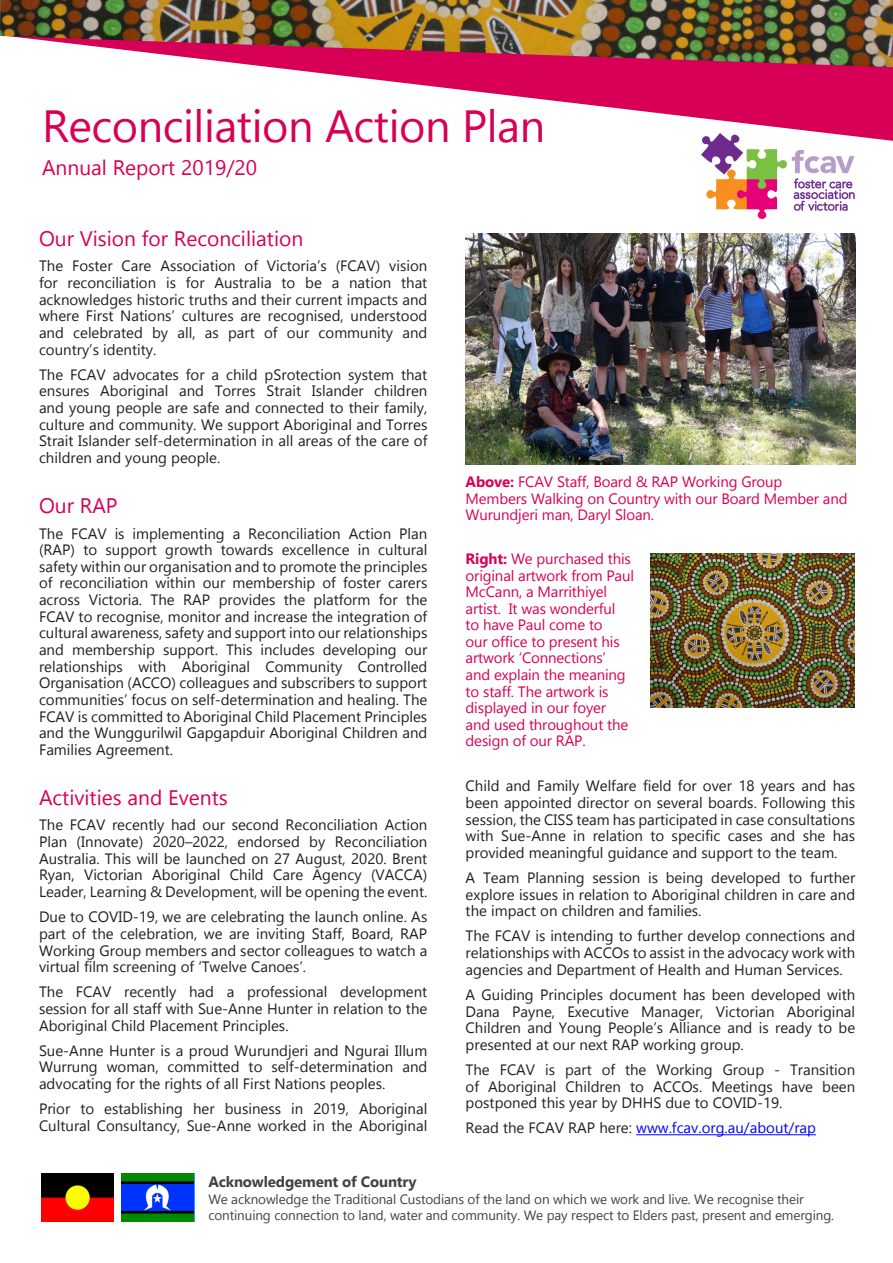
<style>
.page{position:relative;width:893px;height:1263px;background:#fff}
.page>*{position:absolute;margin:0;border:0;box-sizing:border-box;transform-origin:0 0}
.t1{font:45px "Gadugi";letter-spacing:-.01em;color:#d80056}
.t2{font:21px "Gadugi";color:#d80056}
.t3{font:15px/16.6px "Gadugi";color:#231f20;text-align:justify}
.t4{font:15px/16.5px "Gadugi";letter-spacing:-.01em;color:#d80056}
.t5{font:15px "Gadugi";color:#00f}
.t6{font:700 15px "Gadugi";letter-spacing:-.01em;color:#424242}
.t7{font:13.5px/16.5px "Gadugi";letter-spacing:-.01em;color:#424242}
.s1{font-weight:700}
.s2{color:#231f20}
</style>
<div class="page">
<svg style="left:269px;top:67px;width:624px;height:74px;fill:#d80056"></svg>
<img style="left:0;top:0;width:893px;height:67px">
<img style="left:466px;top:233px;width:389px;height:231px">
<svg style="left:0;top:0;width:1px;height:33px"></svg>
<hr style="left:636px;top:1134px;width:180px;height:1px;background:#00f">
<img style="left:650px;top:553px;width:205px;height:155px">
<img style="left:42px;top:1173px;width:71px;height:48px">
<svg style="left:193px;top:1173px;width:2px;height:48px"></svg>
<img style="left:122px;top:1173px;width:71px;height:48px">
<img style="left:701px;top:134px;width:153px;height:84px">
<p class="t1" style="left:42px;top:99px;width:505px">Reconciliation Action Plan</p>
<p class="t2" style="left:42px;top:155px;width:217px">Annual Report 2019/20</p>
<p class="t2" style="left:39px;top:226px;width:266px">Our Vision for Reconciliation</p>
<p class="t3" style="left:39px;top:258px;width:390px">The Foster Care Association of Victoria’s (FCAV) vision for reconciliation is for Australia to be a nation that acknowledges historic truths and their current impacts and where First Nations’ cultures are recognised, understood and celebrated by all, as part of our community and country’s identity.</p>
<p class="t3" style="left:39px;top:366px;width:390px">The FCAV advocates for a child pSrotection system that ensures Aboriginal and Torres Strait Islander children and young people are safe and connected to their family, culture and community. We support Aboriginal and Torres Strait Islander self-determination in all areas of the care of children and young people.</p>
<p class="t2" style="left:39px;top:493px;width:80px">Our RAP</p>
<p class="t3" style="left:39px;top:525px;width:390px">The FCAV is implementing a Reconciliation Action Plan (RAP) to support growth towards excellence in cultural safety within our organisation and to promote the principles of reconciliation within our membership of foster carers across Victoria. The RAP provides the platform for the FCAV to recognise, monitor and increase the integration of cultural awareness, safety and support into our relationships and membership support. This includes developing our relationships with Aboriginal Community Controlled Organisation (ACCO) colleagues and subscribers to support communities’ focus on self-determination and healing. The FCAV is committed to Aboriginal Child Placement Principles and the Wunggurilwil Gapgapduir Aboriginal Children and Families Agreement.</p>
<p class="t2" style="left:39px;top:785px;width:190px">Activities and Events</p>
<p class="t3" style="left:39px;top:817px;width:390px">The FCAV recently had our second Reconciliation Action Plan (Innovate) 2020–2022, endorsed by Reconciliation Australia. This will be launched on 27 August, 2020. Brent Ryan, Victorian Aboriginal Child Care Agency (VACCA)<br>Leader, Learning &amp; Development, will be opening the event.</p>
<p class="t3" style="left:39px;top:908px;width:390px">Due to COVID-19, we are celebrating the launch online. As part of the celebration, we are inviting Staff, Board, RAP Working Group members and sector colleagues to watch a virtual film screening of ‘Twelve Canoes’.</p>
<p class="t3" style="left:39px;top:983px;width:390px">The FCAV recently had a professional development session for all staff with Sue-Anne Hunter in relation to the Aboriginal Child Placement Principles.</p>
<p class="t3" style="left:39px;top:1042px;width:390px">Sue-Anne Hunter is a proud Wurundjeri and Ngurai Illum Wurrung woman, committed to self-determination and advocating for the rights of all First Nations peoples.</p>
<p class="t3" style="left:39px;top:1100px;width:390px">Prior to establishing her business in 2019, Aboriginal<br>Cultural Consultancy, Sue-Anne worked in the Aboriginal</p>
<p class="t4" style="left:466px;top:474px;width:383px"><span class="s1">Above:</span> FCAV Staff, Board &amp; RAP Working Group<br>Members Walking on Country with our Board Member and<br>Wurundjeri man, Daryl Sloan.</p>
<p class="t4" style="left:466px;top:551px;width:170px"><span class="s1">Right:</span> We purchased this original artwork from Paul<br>McCann, a Marrithiyel artist. It was wonderful<br>to have Paul come to<br>our office to present his artwork ‘Connections’ and explain the meaning to staff. The artwork is displayed in our foyer and used throughout the design of our RAP.</p>
<p class="t3" style="left:466px;top:777px;width:391px">Child and Family Welfare field for over 18 years and has been appointed director on several boards. Following this session, the CISS team has participated in case consultations with Sue-Anne in relation to specific cases and she has provided meaningful guidance and support to the team.</p>
<p class="t3" style="left:466px;top:869px;width:391px">A Team Planning session is being developed to further explore issues in relation to Aboriginal children in care and the impact on children and families.</p>
<p class="t3" style="left:466px;top:928px;width:391px">The FCAV is intending to further develop connections and relationships with ACCOs to assist in the advocacy work with agencies and Department of Health and Human Services.</p>
<p class="t3" style="left:466px;top:986px;width:391px">A Guiding Principles document has been developed with Dana Payne, Executive Manager, Victorian Aboriginal Children and Young People’s Alliance and is ready to be presented at our next RAP working group.</p>
<p class="t3" style="left:466px;top:1061px;width:391px">The FCAV is part of the Working Group - Transition of Aboriginal Children to ACCOs. Meetings have been postponed this year by DHHS due to COVID-19.</p>
<p class="t5" style="left:466px;top:1119px;width:352px"><span class="s2">Read the FCAV RAP here:</span> www.fcav.org.au/about/rap</p>
<p class="t6" style="left:208px;top:1173px;width:210px">Acknowledgement of Country</p>
<p class="t7" style="left:208px;top:1191px;width:627px">We acknowledge the Traditional Custodians of the land on which we work and live. We recognise their continuing connection to land, water and community. We pay respect to Elders past, present and emerging.</p>
</div>
